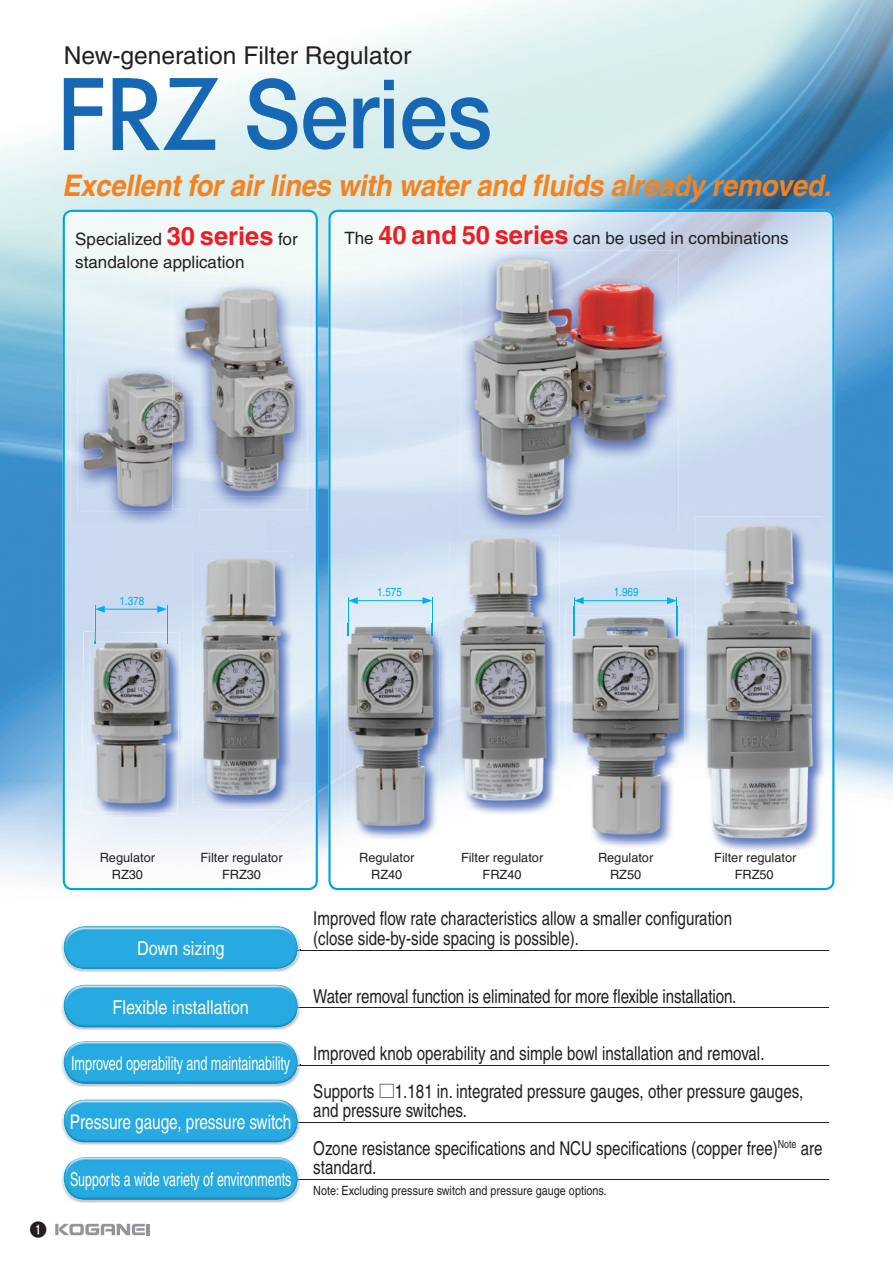
<style>
.page{position:relative;width:893px;height:1263px;background:#fff}
.page>*{position:absolute;margin:0;border:0;box-sizing:border-box;transform-origin:0 0}
.t1{font:500 95.85px "Helvetica Neue LT Std";color:#1768b4;scale:.9 1}
.t2{font:italic 700 29.7px "Helvetica";color:#f58220;scale:.93 1}
.t3{font:24.6px "Helvetica";color:#231f20}
.t4{font:20.25px "Helvetica";letter-spacing:-.005em;color:#fff;scale:.77 1}
.t5{font:19.2px/19.5px "Helvetica";color:#231f20;scale:.79 1}
.t6{font:19.2px "Helvetica";color:#fff;scale:.66 1}
.t7{font:19.2px "Helvetica";color:#fff;scale:.65 1}
.t8{font:19.2px "Helvetica";color:#fff;scale:.85 1}
.t9{font:16.95px/22.4px "Helvetica";color:#231f20}
.t10{font:16.95px "Futo Go B101 Pro Bold 90 pv RKSJ H";color:#231f20}
.t11{font:12.75px/17.9px "Helvetica";color:#231f20;text-align:center}
.t12{font:12.75px "Helvetica";color:#231f20;scale:.85 1}
.t13{font:11.7px "Helvetica";color:#00aeef;scale:.85 1}
.s1{font-weight:700;font-size:25.5px;color:#ee1d23}
.s2{font-family:"Gothic BBB Pro Medium 90 pv RKSJ H";font-size:16.2px}
</style>
<div class="page">
<img style="left:0;top:0;width:893px;height:251px">
<img style="left:788px;top:251px;width:105px;height:640px">
<img style="left:318px;top:251px;width:49px;height:640px">
<img style="left:0;top:251px;width:103px;height:640px">
<svg style="left:63px;top:210px;width:255px;height:680px"></svg>
<svg style="left:328px;top:210px;width:506px;height:680px"></svg>
<svg style="left:55px;top:1224px;width:95px;height:11px"></svg>
<hr style="left:257px;top:1065px;width:572px;height:1px;background:#231f20">
<img style="left:62px;top:1062px;width:239px;height:25px">
<img style="left:64px;top:1067px;width:234px;height:17px">
<img style="left:62px;top:1041px;width:238px;height:26px">
<hr style="left:257px;top:1122px;width:572px;height:1px;background:#231f20">
<img style="left:62px;top:1120px;width:239px;height:25px">
<img style="left:64px;top:1126px;width:234px;height:16px">
<img style="left:62px;top:1099px;width:238px;height:27px">
<hr style="left:255px;top:1007px;width:574px;height:1px;background:#231f20">
<img style="left:62px;top:1005px;width:239px;height:25px">
<img style="left:64px;top:1011px;width:234px;height:16px">
<img style="left:62px;top:984px;width:238px;height:27px">
<hr style="left:257px;top:1179px;width:572px;height:1px;background:#231f20">
<img style="left:62px;top:1178px;width:239px;height:25px">
<img style="left:64px;top:1183px;width:234px;height:17px">
<img style="left:62px;top:1157px;width:238px;height:26px">
<hr style="left:257px;top:950px;width:572px;height:1px;background:#231f20">
<img style="left:62px;top:947px;width:239px;height:25px">
<img style="left:64px;top:952px;width:234px;height:17px">
<img style="left:62px;top:926px;width:238px;height:26px">
<svg style="left:64px;top:78px;width:39px;height:72px"></svg>
<svg style="left:113px;top:78px;width:105px;height:72px"></svg>
<img style="left:70px;top:365px;width:129px;height:160px">
<img style="left:77px;top:363px;width:95px;height:99px">
<img style="left:77px;top:462px;width:116px;height:49px">
<img style="left:172px;top:281px;width:136px;height:229px">
<img style="left:172px;top:365px;width:27px;height:145px">
<img style="left:180px;top:286px;width:121px;height:105px">
<img style="left:199px;top:391px;width:102px;height:105px">
<svg style="left:172px;top:363px;width:21px;height:2px"></svg>
<img style="left:180px;top:365px;width:13px;height:131px">
<img style="left:461px;top:251px;width:218px;height:283px">
<img style="left:465px;top:252px;width:213px;height:270px">
<hr style="left:95px;top:605px;width:1px;height:39px;background:#00aeef">
<hr style="left:167px;top:605px;width:1px;height:39px;background:#00aeef">
<hr style="left:102px;top:609px;width:58px;height:1px;background:#00aeef">
<svg style="left:96px;top:606px;width:9px;height:7px"></svg>
<svg style="left:157px;top:606px;width:10px;height:7px"></svg>
<img style="left:89px;top:641px;width:94px;height:176px">
<img style="left:81px;top:632px;width:99px;height:180px">
<img style="left:89px;top:641px;width:91px;height:172px">
<svg style="left:95px;top:632px;width:1px;height:12px"></svg>
<img style="left:199px;top:556px;width:94px;height:253px">
<img style="left:193px;top:551px;width:97px;height:50px">
<img style="left:193px;top:601px;width:6px;height:201px">
<img style="left:199px;top:556px;width:91px;height:246px">
<hr style="left:348px;top:597px;width:1px;height:38px;background:#00aeef">
<hr style="left:432px;top:597px;width:1px;height:38px;background:#00aeef">
<hr style="left:355px;top:600px;width:70px;height:1px;background:#00aeef">
<svg style="left:349px;top:597px;width:9px;height:7px"></svg>
<svg style="left:422px;top:597px;width:10px;height:7px"></svg>
<img style="left:345px;top:624px;width:101px;height:216px">
<img style="left:341px;top:624px;width:4px;height:211px">
<img style="left:345px;top:624px;width:94px;height:211px">
<svg style="left:432px;top:624px;width:7px;height:11px"></svg>
<img style="left:457px;top:536px;width:102px;height:279px">
<img style="left:449px;top:529px;width:102px;height:46px">
<img style="left:449px;top:575px;width:8px;height:230px">
<img style="left:461px;top:529px;width:90px;height:5px">
<img style="left:457px;top:536px;width:94px;height:269px">
<hr style="left:581px;top:600px;width:88px;height:1px;background:#00aeef">
<img style="left:570px;top:616px;width:121px;height:233px">
<img style="left:566px;top:607px;width:101px;height:47px">
<img style="left:566px;top:654px;width:4px;height:191px">
<img style="left:570px;top:616px;width:115px;height:229px">
<svg style="left:574px;top:597px;width:10px;height:38px"></svg>
<svg style="left:667px;top:597px;width:18px;height:38px"></svg>
<img style="left:703px;top:524px;width:122px;height:328px">
<img style="left:695px;top:517px;width:128px;height:47px">
<img style="left:695px;top:564px;width:8px;height:285px">
<img style="left:703px;top:524px;width:120px;height:325px">
<p class="t3" style="left:64px;top:46px;width:349px">New-generation Filter Regulator</p>
<h1 class="t1" style="left:244px;top:79px;width:277px">Series</h1>
<h2 class="t2" style="left:62px;top:175px;width:834px">Excellent for air lines with water and fluids already removed.</h2>
<p class="t9" style="left:75px;top:230px;width:224px">Specialized <span class="s1">30 series</span> for standalone application</p>
<p class="t9" style="left:344px;top:228px;width:446px">The <span class="s1">40 and 50 series</span> can be used in combinations</p>
<p class="t13" style="left:119px;top:596px;width:31px">1.378</p>
<p class="t13" style="left:377px;top:588px;width:31px">1.575</p>
<p class="t13" style="left:614px;top:588px;width:31px">1.969</p>
<p class="t10" style="left:30px;top:1223px;width:19px">❶</p>
<p class="t11" style="left:100px;top:849px;width:57px">Regulator<br>RZ30</p>
<p class="t11" style="left:200px;top:849px;width:84px">Filter regulator</p>
<p class="t11" style="left:222px;top:867px;width:40px">FRZ30</p>
<p class="t8" style="left:137px;top:941px;width:104px">Down sizing</p>
<p class="t8" style="left:112px;top:1000px;width:162px">Flexible installation</p>
<p class="t6" style="left:71px;top:1056px;width:334px">Improved operability and maintainability</p>
<p class="t4" style="left:70px;top:1114px;width:289px">Pressure gauge, pressure switch</p>
<p class="t7" style="left:70px;top:1172px;width:342px">Supports a wide variety of environments</p>
<p class="t11" style="left:359px;top:849px;width:57px">Regulator</p>
<p class="t11" style="left:371px;top:866px;width:33px">RZ40</p>
<p class="t11" style="left:461px;top:849px;width:84px">Filter regulator</p>
<p class="t11" style="left:483px;top:866px;width:40px">FRZ40</p>
<p class="t11" style="left:598px;top:849px;width:57px">Regulator</p>
<p class="t11" style="left:610px;top:866px;width:33px">RZ50</p>
<p class="t11" style="left:714px;top:849px;width:84px">Filter regulator</p>
<p class="t11" style="left:735px;top:866px;width:40px">FRZ50</p>
<p class="t5" style="left:313px;top:910px;width:532px">Improved flow rate characteristics allow a smaller configuration (close side-by-side spacing is possible).</p>
<p class="t5" style="left:313px;top:988px;width:537px">Water removal function is eliminated for more flexible installation.</p>
<p class="t5" style="left:313px;top:1045px;width:573px">Improved knob operability and simple bowl installation and removal.</p>
<p class="t5" style="left:313px;top:1083px;width:622px">Supports <span class="s2">□</span>1.181 in. integrated pressure gauges, other pressure gauges, and pressure switches.</p>
<p class="t5" style="left:313px;top:1140px;width:646px">Ozone resistance specifications and NCU specifications (copper free)<sup>Note</sup> are standard.</p>
<p class="t12" style="left:313px;top:1186px;width:347px">Note: Excluding pressure switch and pressure gauge options.</p>
</div>
